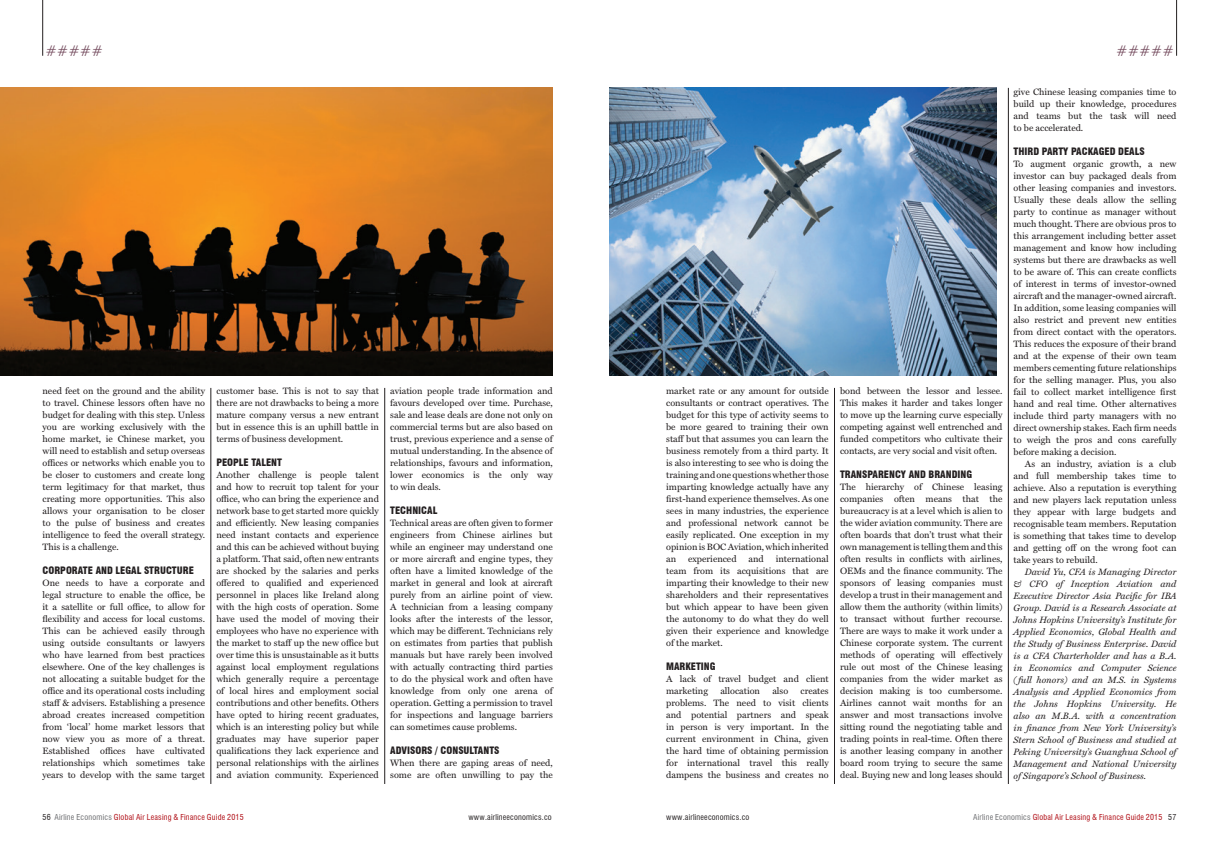
<style>
.page{position:relative;width:1219px;height:842px;background:#fff}
.page>*{position:absolute;margin:0;border:0;box-sizing:border-box;transform-origin:0 0}
.t1{font:300 condensed 15px "Swiss 721 BT";color:#72485b}
.t2{font:900 condensed 10px "Swiss 721 BT";color:#231f20}
.t3{font:9.2px/12px "Miller Text";color:#231f20;text-align:justify}
.t4{font:italic 9.2px/12px "Miller Text";color:#231f20;text-align:justify}
.t5{font:condensed 8px "Swiss 721 BT";letter-spacing:.025em;color:#b00d15}
.t6{font:condensed 8px "Swiss 721 BT";letter-spacing:.025em;color:#231f20}
.s1{color:#231f20}
.s2{color:#6c6d70}
</style>
<div class="page">
<hr style="left:43px;top:0;width:1px;height:56px;background:#231f20">
<hr style="left:211px;top:388px;width:1px;height:396px;background:#231f20">
<hr style="left:834px;top:388px;width:1px;height:396px;background:#231f20">
<hr style="left:385px;top:388px;width:1px;height:396px;background:#231f20">
<hr style="left:1008px;top:88px;width:1px;height:696px;background:#231f20">
<hr style="left:1176px;top:0;width:1px;height:56px;background:#231f20">
<img style="left:0;top:88px;width:553px;height:288px">
<img style="left:609px;top:88px;width:388px;height:288px">
<p class="t1" style="left:45px;top:41px;width:59px">#####</p>
<p class="t3" style="left:43px;top:385px;width:164px">need feet on the ground and the ability to travel. Chinese lessors often have no budget for dealing with this step. Unless you are working exclusively with the home market, ie Chinese market, you will need to establish and setup overseas offices or networks which enable you to be closer to customers and create long term legitimacy for that market, thus creating more opportunities. This also allows your organisation to be closer to the pulse of business and creates intelligence to feed the overall strategy.<br>This is a challenge.</p>
<p class="t2" style="left:43px;top:565px;width:153px">CORPORATE AND LEGAL STRUCTURE</p>
<p class="t3" style="left:43px;top:577px;width:164px">One needs to have a corporate and legal structure to enable the office, be it a satellite or full office, to allow for flexibility and access for local customs.<br>This can be achieved easily through using outside consultants or lawyers who have learned from best practices elsewhere. One of the key challenges is not allocating a suitable budget for the office and its operational costs including staff &amp; advisers. Establishing a presence abroad creates increased competition from ‘local’ home market lessors that now view you as more of a threat.<br>Established offices have cultivated relationships which sometimes take years to develop with the same target</p>
<p class="t3" style="left:216px;top:385px;width:164px">customer base. This is not to say that there are not drawbacks to being a more mature company versus a new entrant but in essence this is an uphill battle in terms of business development.</p>
<p class="t2" style="left:216px;top:457px;width:67px">PEOPLE TALENT</p>
<p class="t3" style="left:216px;top:469px;width:164px">Another challenge is people talent and how to recruit top talent for your office, who can bring the experience and network base to get started more quickly and efficiently. New leasing companies need instant contacts and experience and this can be achieved without buying a platform. That said, often new entrants are shocked by the salaries and perks offered to qualified and experienced personnel in places like Ireland along with the high costs of operation. Some have used the model of moving their employees who have no experience with the market to staff up the new office but over time this is unsustainable as it butts against local employment regulations which generally require a percentage of local hires and employment social contributions and other benefits. Others have opted to hiring recent graduates, which is an interesting policy but while graduates may have superior paper qualifications they lack experience and personal relationships with the airlines and aviation community. Experienced</p>
<p class="t3" style="left:390px;top:385px;width:164px">aviation people trade information and favours developed over time. Purchase, sale and lease deals are done not only on commercial terms but are also based on trust, previous experience and a sense of mutual understanding. In the absence of relationships, favours and information, lower economics is the only way to win deals.</p>
<p class="t2" style="left:390px;top:505px;width:49px">TECHNICAL</p>
<p class="t3" style="left:390px;top:517px;width:164px">Technical areas are often given to former engineers from Chinese airlines but while an engineer may understand one or more aircraft and engine types, they often have a limited knowledge of the market in general and look at aircraft purely from an airline point of view.<br>A technician from a leasing company looks after the interests of the lessor, which may be different. Technicians rely on estimates from parties that publish manuals but have rarely been involved with actually contracting third parties to do the physical work and often have knowledge from only one arena of operation. Getting a permission to travel for inspections and language barriers can sometimes cause problems.</p>
<p class="t2" style="left:390px;top:745px;width:111px">ADVISORS / CONSULTANTS</p>
<p class="t3" style="left:390px;top:757px;width:164px">When there are gaping areas of need, some are often unwilling to pay the</p>
<p class="t1" style="left:1116px;top:41px;width:59px">#####</p>
<p class="t3" style="left:666px;top:385px;width:164px">market rate or any amount for outside consultants or contract operatives. The budget for this type of activity seems to be more geared to training their own staff but that assumes you can learn the business remotely from a third party. It is also interesting to see who is doing the training and one questions whether those imparting knowledge actually have any first-hand experience themselves. As one sees in many industries, the experience and professional network cannot be easily replicated. One exception in my opinion is BOC Aviation, which inherited an</p>
<p class="t3" style="left:666px;top:553px;width:164px;text-indent:110px">international team from its acquisitions that are imparting their knowledge to their new shareholders and their representatives but which appear to have been given the autonomy to do what they do well given their experience and knowledge of the market.</p>
<p class="t2" style="left:666px;top:661px;width:51px">MARKETING</p>
<p class="t3" style="left:666px;top:673px;width:164px">A lack of travel budget and client marketing</p>
<p class="t3" style="left:688px;top:553px;width:50px">experienced</p>
<p class="t3" style="left:748px;top:553px;width:17px">and</p>
<p class="t3" style="left:720px;top:685px;width:41px">allocation</p>
<p class="t3" style="left:772px;top:685px;width:17px">also</p>
<p class="t3" style="left:666px;top:685px;width:164px;text-indent:134px">creates problems. The need to visit clients and potential partners and speak in person is very important. In the current environment in China, given the hard time of obtaining permission for international travel this really dampens the business and creates no</p>
<p class="t3" style="left:840px;top:385px;width:164px">bond between the lessor and lessee.<br>This makes it harder and takes longer to move up the learning curve especially competing against well entrenched and funded competitors who cultivate their contacts, are very social and visit often.</p>
<p class="t2" style="left:840px;top:469px;width:134px">TRANSPARENCY AND BRANDING</p>
<p class="t3" style="left:840px;top:481px;width:164px">The hierarchy of Chinese leasing companies often means that the bureaucracy is at a level which is alien to the wider aviation community. There are often boards that don’t trust what their own management is telling them and this often results in conflicts with airlines, OEMs and the finance community. The sponsors of leasing companies must develop a trust in their management and allow them the authority (within limits) to transact without further recourse.<br>There are ways to make it work under a Chinese corporate system. The current methods of operating will effectively rule out most of the Chinese leasing companies from the wider market as decision making is too cumbersome.<br>Airlines cannot wait months for an answer and most transactions involve sitting round the negotiating table and trading points in real-time. Often there is another leasing company in another board room trying to secure the same deal. Buying new and long leases should</p>
<p class="t3" style="left:1013px;top:86px;width:164px">give Chinese leasing companies time to build up their knowledge, procedures and teams but the task will need to be accelerated.</p>
<p class="t2" style="left:1013px;top:145px;width:133px">THIRD PARTY PACKAGED DEALS</p>
<p class="t3" style="left:1013px;top:158px;width:164px">To augment organic growth, a new investor can buy packaged deals from other leasing companies and investors.<br>Usually these deals allow the selling party to continue as manager without much thought. There are obvious pros to this arrangement including better asset management and know how including systems but there are drawbacks as well to be aware of. This can create conflicts of interest in terms of investor-owned aircraft and the manager-owned aircraft.<br>In addition, some leasing companies will also restrict and prevent new entities from direct contact with the operators.<br>This reduces the exposure of their brand and at the expense of their own team members cementing future relationships for the selling manager. Plus, you also fail to collect market intelligence first hand and real time. Other alternatives include third party managers with no direct ownership stakes. Each firm needs to weigh the pros and cons carefully before making a decision.</p>
<p class="t3" style="left:1013px;top:458px;width:164px;text-indent:11px">As an industry, aviation is a club and full membership takes time to achieve. Also a reputation is everything and new players lack reputation unless they appear with large budgets and recognisable team members. Reputation is something that takes time to develop and getting off on the wrong foot can take years to rebuild.</p>
<p class="t4" style="left:1013px;top:566px;width:164px;text-indent:11px">David Yu, CFA is Managing Director &amp; CFO of Inception Aviation and Executive Director Asia Pacific for IBA Group. David is a Research Associate at Johns Hopkins University’s Institute for Applied Economics, Global Health and the Study of Business Enterprise. David is a CFA Charterholder and has a B.A. in Economics and Computer Science ( full honors) and an M.S. in Systems Analysis and Applied Economics from the Johns Hopkins University. He also an M.B.A. with a concentration in finance from New York University’s Stern School of Business and studied at Peking University’s Guanghua School of Management and National University of Singapore’s School of Business.</p>
<p class="t5" style="left:43px;top:812px;width:203px"><span class="s1">56</span> <span class="s2">Airline Economics</span> Global Air Leasing &amp; Finance Guide 2015</p>
<p class="t6" style="left:468px;top:812px;width:85px">www.airlineeconomics.co</p>
<p class="t6" style="left:666px;top:812px;width:85px">www.airlineeconomics.co</p>
<p class="t5" style="left:973px;top:812px;width:205px"><span class="s2">Airline Economics</span> Global Air Leasing &amp; Finance Guide 2015 <span class="s1">57</span></p>
</div>
